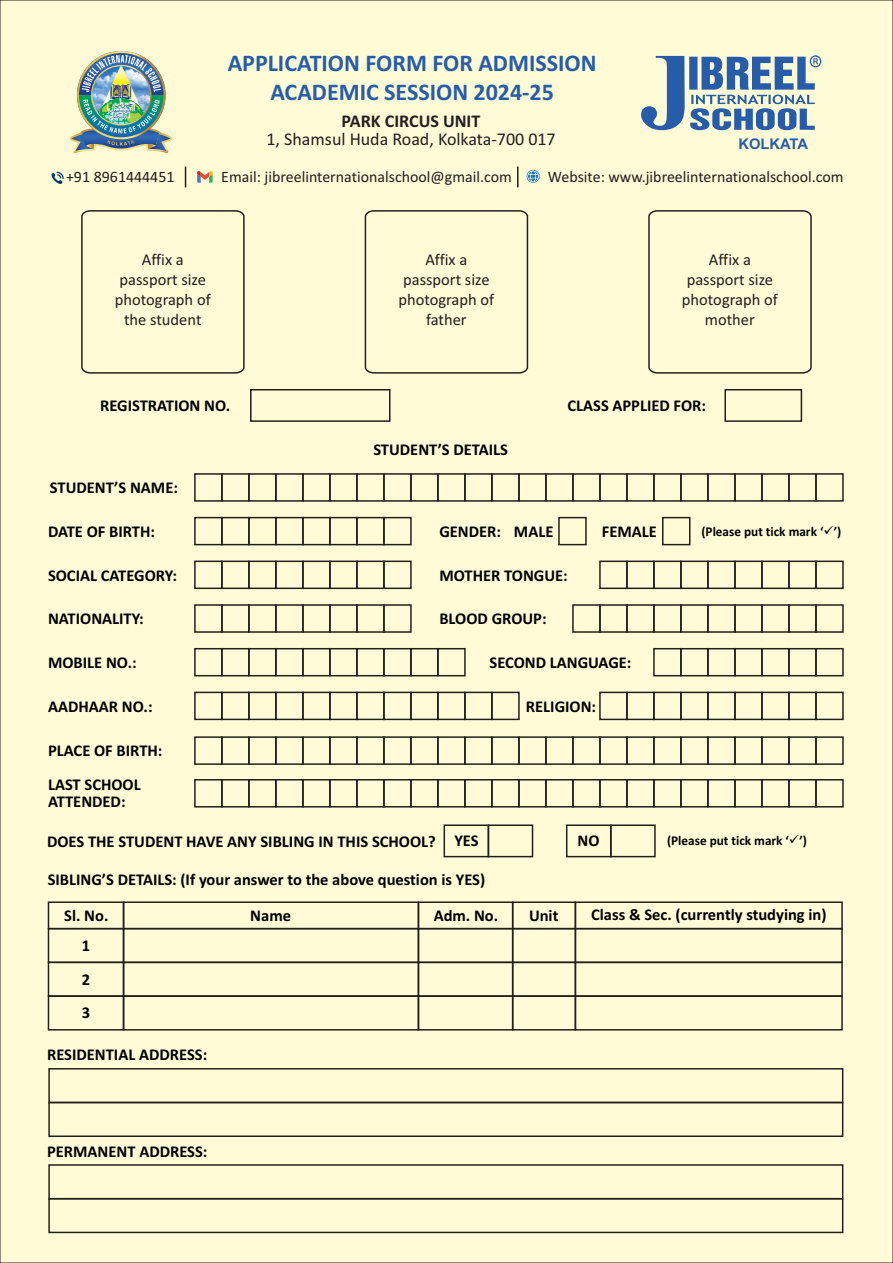
<style>
.page{position:relative;width:893px;height:1263px;background:#fffbd6}
.page>*{position:absolute;margin:0;border:0;box-sizing:border-box;transform-origin:0 0}
.t1{font:700 24px/29.2px "Calibri";color:#255dab;text-align:center}
.t2{font:18px "Calibri";color:#231f20}
.t3{font:700 18px "Calibri";color:#231f20}
.t4{font:700 16.5px/33.5px "Calibri";color:#000002}
.t5{font:16.5px/20.1px "Calibri";color:#231f20;text-align:center}
.t6{font:15.9px "Calibri";color:#231f20}
.t7{font:700 14.7px "Arial";color:#275caa}
.t8{font:700 13.5px "Calibri";color:#000002}
</style>
<div class="page">
<div style="left:80px;top:209px;width:165px;height:165px;background:#fffbd6"></div>
<svg style="left:249px;top:388px;width:142px;height:35px;background:#e8e4c3"></svg>
<svg style="left:724px;top:388px;width:79px;height:35px;background:#e5e1c0"></svg>
<div style="left:364px;top:209px;width:165px;height:165px;background:#fffbd6"></div>
<div style="left:647px;top:209px;width:165px;height:165px;background:#fffbd6"></div>
<svg style="left:193px;top:472px;width:651px;height:30px;background:#dbd7b8"></svg>
<svg style="left:193px;top:516px;width:219px;height:30px;background:#dbd7b8"></svg>
<svg style="left:193px;top:560px;width:219px;height:30px;background:#dbd7b8"></svg>
<svg style="left:598px;top:560px;width:246px;height:30px;background:#dbd7b8"></svg>
<svg style="left:193px;top:603px;width:219px;height:30px;background:#dbd7b8"></svg>
<svg style="left:571px;top:603px;width:273px;height:30px;background:#dbd7b8"></svg>
<svg style="left:193px;top:647px;width:273px;height:30px;background:#dbd7b8"></svg>
<svg style="left:652px;top:647px;width:192px;height:30px;background:#dbd7b8"></svg>
<svg style="left:193px;top:736px;width:651px;height:30px;background:#dbd7b8"></svg>
<svg style="left:193px;top:778px;width:651px;height:30px;background:#dbd7b8"></svg>
<svg style="left:557px;top:516px;width:30px;height:30px"></svg>
<svg style="left:661px;top:516px;width:30px;height:30px"></svg>
<svg style="left:193px;top:691px;width:327px;height:30px;background:#dbd7b8"></svg>
<svg style="left:185px;top:167px;width:1px;height:20px"></svg>
<svg style="left:517px;top:167px;width:1px;height:20px"></svg>
<svg style="left:197px;top:171px;width:16px;height:12px"></svg>
<svg style="left:51px;top:172px;width:13px;height:12px"></svg>
<svg style="left:527px;top:170px;width:13px;height:13px"></svg>
<img style="left:70px;top:53px;width:102px;height:100px">
<svg style="left:641px;top:55px;width:180px;height:75px;background:#96adc0"></svg>
<svg style="left:598px;top:691px;width:246px;height:30px;background:#dbd7b8"></svg>
<svg style="left:443px;top:824px;width:91px;height:34px;background:#e1ddbd"></svg>
<svg style="left:565px;top:824px;width:91px;height:34px;background:#e1ddbd"></svg>
<svg style="left:47px;top:901px;width:796px;height:130px;background:#ede9c7"></svg>
<svg style="left:48px;top:1067px;width:796px;height:71px;background:#efebc8"></svg>
<svg style="left:48px;top:1163px;width:796px;height:71px;background:#efebc8"></svg>
<h1 class="t1" style="left:228px;top:50px;width:370px">APPLICATION FORM FOR ADMISSION<br>ACADEMIC SESSION 2024-25</h1>
<p class="t3" style="left:341px;top:113px;width:140px">PARK CIRCUS UNIT</p>
<p class="t2" style="left:267px;top:132px;width:291px">1, Shamsul Huda Road, Kolkata-700 017</p>
<p class="t7" style="left:738px;top:138px;width:71px">KOLKATA</p>
<p class="t6" style="left:66px;top:170px;width:110px">+91 8961444451</p>
<p class="t6" style="left:221px;top:170px;width:292px">Email: jibreelinternationalschool@gmail.com</p>
<p class="t6" style="left:548px;top:170px;width:297px">Website: www.jibreelinternationalschool.com</p>
<p class="t5" style="left:115px;top:251px;width:97px">Affix a passport size photograph of the student</p>
<p class="t5" style="left:398px;top:251px;width:97px">Affix a passport size photograph of father</p>
<p class="t5" style="left:682px;top:251px;width:97px">Affix a passport size photograph of mother</p>
<p class="t4" style="left:100px;top:390px;width:132px">REGISTRATION NO.</p>
<p class="t4" style="left:567px;top:390px;width:140px">CLASS APPLIED FOR:</p>
<p class="t4" style="left:373px;top:434px;width:136px">STUDENT’S DETAILS</p>
<p class="t4" style="left:50px;top:473px;width:130px">STUDENT’S NAME:</p>
<p class="t4" style="left:48px;top:516px;width:109px">DATE OF BIRTH:</p>
<p class="t4" style="left:48px;top:560px;width:130px">SOCIAL CATEGORY:</p>
<p class="t4" style="left:48px;top:603px;width:97px">NATIONALITY:</p>
<p class="t4" style="left:48px;top:647px;width:90px">MOBILE NO.:</p>
<p class="t4" style="left:439px;top:516px;width:116px">GENDER: MALE</p>
<p class="t4" style="left:602px;top:516px;width:57px">FEMALE</p>
<p class="t4" style="left:439px;top:560px;width:130px">MOTHER TONGUE:</p>
<p class="t4" style="left:439px;top:603px;width:109px">BLOOD GROUP:</p>
<p class="t4" style="left:489px;top:647px;width:143px">SECOND LANGUAGE:</p>
<p class="t4" style="left:48px;top:691px;width:106px">AADHAAR NO.:</p>
<p class="t4" style="left:526px;top:691px;width:72px">RELIGION:</p>
<p class="t4" style="left:48px;top:735px;width:116px;line-height:34px">PLACE OF BIRTH:<br>LAST SCHOOL</p>
<p class="t4" style="left:48px;top:786px;width:79px">ATTENDED:</p>
<p class="t8" style="left:701px;top:526px;width:141px">(Please put tick mark ‘✓’)</p>
<p class="t4" style="left:47px;top:826px;width:390px">DOES THE STUDENT HAVE ANY SIBLING IN THIS SCHOOL?</p>
<p class="t4" style="left:454px;top:825px;width:26px">YES</p>
<p class="t4" style="left:577px;top:825px;width:24px">NO</p>
<p class="t8" style="left:667px;top:835px;width:141px">(Please put tick mark ‘✓’)</p>
<p class="t4" style="left:48px;top:864px;width:439px">SIBLING’S DETAILS: (If your answer to the above question is YES)</p>
<p class="t4" style="left:64px;top:900px;width:46px">Sl. No.</p>
<p class="t4" style="left:82px;top:930px;width:10px;text-align:justify">1<br>2<br>3</p>
<p class="t4" style="left:47px;top:1039px;width:162px">RESIDENTIAL ADDRESS:</p>
<p class="t4" style="left:250px;top:900px;width:42px">Name</p>
<p class="t4" style="left:434px;top:900px;width:66px">Adm. No.</p>
<p class="t4" style="left:529px;top:900px;width:31px">Unit</p>
<p class="t4" style="left:591px;top:899px;width:237px">Class &amp; Sec. (currently studying in)</p>
<p class="t4" style="left:47px;top:1136px;width:162px">PERMANENT ADDRESS:</p>
</div>
